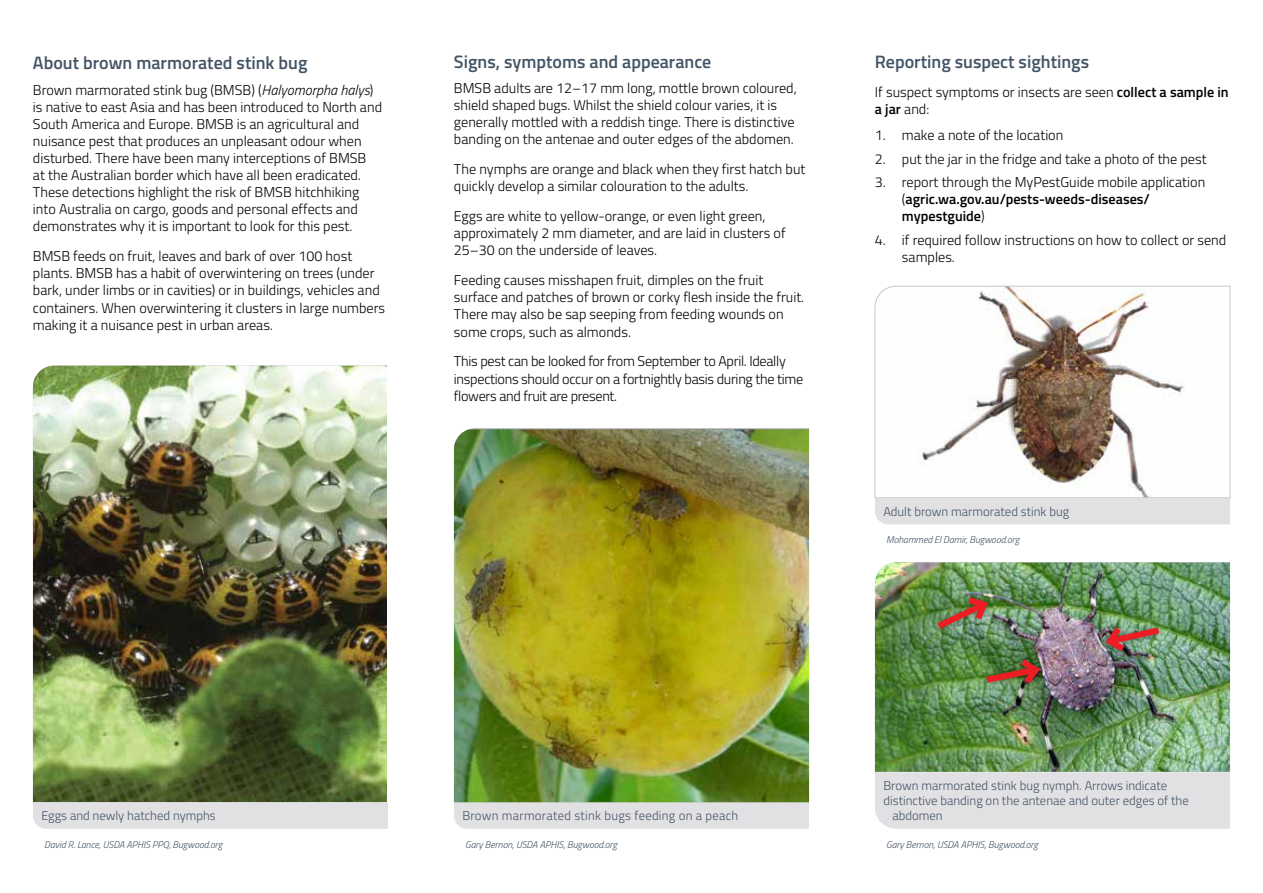
<style>
.page{position:relative;width:1263px;height:893px;background:#fff}
.page>*{position:absolute;margin:0;border:0;box-sizing:border-box;transform-origin:0 0}
.t1{font:600 18px "Titillium";color:#435465}
.t2{font:300 14.25px/17.1px "Titillium";color:#000}
.t3{font:300 14.25px/17.1px "Titillium";letter-spacing:-.02em;color:#000}
.t4{font:300 12.75px "Titillium";color:#435465}
.t5{font:300 12.75px "Titillium";letter-spacing:.02em;color:#435465}
.t6{font:italic 300 9.75px "Titillium";letter-spacing:-.005em;color:#435465}
.s1{font-style:italic}
.s2{font-weight:600}
</style>
<div class="page">
<img style="left:33px;top:366px;width:354px;height:436px">
<div style="left:33px;top:802px;width:355px;height:27px;background:#e1e0e3"></div>
<div style="left:454px;top:802px;width:355px;height:27px;background:#e1e0e3"></div>
<img style="left:454px;top:429px;width:355px;height:373px">
<img style="left:875px;top:562px;width:355px;height:210px">
<div style="left:875px;top:772px;width:355px;height:57px;background:#e1e0e3"></div>
<svg style="left:874px;top:286px;width:356px;height:212px"></svg>
<div style="left:875px;top:498px;width:355px;height:26px;background:#e1e0e3"></div>
<div style="left:1098px;top:620px;width:68px;height:38px;background:#000;opacity:.5"></div>
<img style="left:1101px;top:621px;width:65px;height:36px">
<div style="left:930px;top:590px;width:65px;height:46px;background:#000;opacity:.5"></div>
<svg style="left:931px;top:593px;width:61px;height:41px;background:#7c7955"></svg>
<div style="left:979px;top:652px;width:68px;height:39px;background:#000;opacity:.5"></div>
<img style="left:980px;top:654px;width:64px;height:36px">
<p class="t1" style="left:33px;top:49px;width:276px">About brown marmorated stink bug</p>
<p class="t2" style="left:33px;top:80px;width:351px">Brown marmorated stink bug (BMSB) (<span class="s1">Halyomorpha halys</span>) is native to east Asia and has been introduced to North and South America and Europe. BMSB is an agricultural and nuisance pest that produces an unpleasant odour when disturbed. There have been many interceptions of BMSB<br>at the Australian border which have all been eradicated.<br>These detections highlight the risk of BMSB hitchhiking into Australia on cargo, goods and personal effects and demonstrates why it is important to look for this pest.</p>
<p class="t2" style="left:33px;top:247px;width:354px">BMSB feeds on fruit, leaves and bark of over 100 host plants. BMSB has a habit of overwintering on trees (under bark, under limbs or in cavities) or in buildings, vehicles and containers. When overwintering it clusters in large numbers making it a nuisance pest in urban areas.</p>
<p class="t1" style="left:454px;top:48px;width:259px">Signs, symptoms and appearance</p>
<p class="t2" style="left:454px;top:79px;width:344px">BMSB adults are 12–17 mm long, mottle brown coloured, shield shaped bugs. Whilst the shield colour varies, it is generally mottled with a reddish tinge. There is distinctive banding on the antenae and outer edges of the abdomen.</p>
<p class="t2" style="left:454px;top:160px;width:353px">The nymphs are orange and black when they first hatch but quickly develop a similar colouration to the adults.</p>
<p class="t2" style="left:454px;top:207px;width:333px">Eggs are white to yellow-orange, or even light green, approximately 2 mm diameter, and are laid in clusters of<br>25–30 on the underside of leaves.</p>
<p class="t2" style="left:454px;top:271px;width:352px">Feeding causes misshapen fruit, dimples on the fruit surface and patches of brown or corky flesh inside the fruit.<br>There may also be sap seeping from feeding wounds on some crops, such as almonds.</p>
<p class="t3" style="left:454px;top:352px;width:351px">This pest can be looked for from September to April. Ideally inspections should occur on a fortnightly basis during the time flowers and fruit are present.</p>
<p class="t1" style="left:875px;top:48px;width:216px">Reporting suspect sightings</p>
<p class="t2" style="left:875px;top:83px;width:355px">If suspect symptoms or insects are seen <span class="s2">collect a sample in a jar</span> and:</p>
<p class="t2" style="left:875px;top:126px;width:190px">1. make a note of the location</p>
<p class="t2" style="left:875px;top:149px;width:333px">2. put the jar in the fridge and take a photo of the pest</p>
<p class="t2" style="left:902px;top:173px;width:305px;text-indent:-27px">3. report through the MyPestGuide mobile application (<span class="s2">agric.wa.gov.au/pests-weeds-diseases/ mypestguide</span>)</p>
<p class="t2" style="left:902px;top:230px;width:326px;text-indent:-27px">4. if required follow instructions on how to collect or send samples.</p>
<p class="t4" style="left:883px;top:502px;width:187px">Adult brown marmorated stink bug</p>
<p class="t6" style="left:886px;top:533px;width:135px">Mohammed El Damir, Bugwood.org</p>
<p class="t4" style="left:41px;top:807px;width:176px">Eggs and newly hatched nymphs</p>
<p class="t6" style="left:44px;top:837px;width:180px">David R. Lance, USDA APHIS PPQ, Bugwood.org</p>
<p class="t5" style="left:462px;top:807px;width:277px">Brown marmorated stink bugs feeding on a peach</p>
<p class="t6" style="left:465px;top:837px;width:153px">Gary Bernon, USDA APHIS, Bugwood.org</p>
<p class="t4" style="left:883px;top:777px;width:285px">Brown marmorated stink bug nymph. Arrows indicate</p>
<p class="t4" style="left:883px;top:792px;width:307px">distinctive banding on the antenae and outer edges of the</p>
<p class="t4" style="left:892px;top:807px;width:52px">abdomen</p>
<p class="t6" style="left:886px;top:837px;width:153px">Gary Bernon, USDA APHIS, Bugwood.org</p>
</div>
